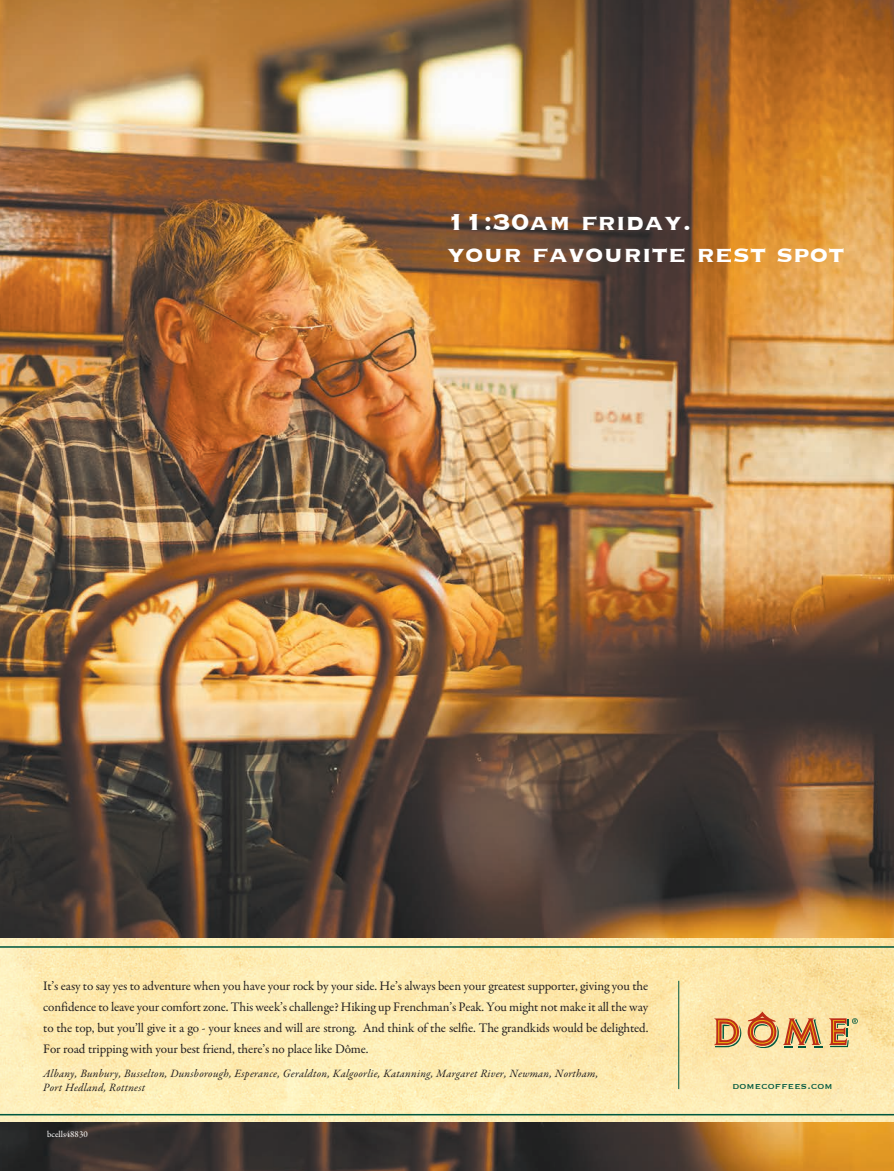
<style>
.page{position:relative;width:894px;height:1171px;background:#fff}
.page>*{position:absolute;margin:0;border:0;box-sizing:border-box;transform-origin:0 0}
.t1{font:700 30px/32.7px "Copperplate";color:#fff}
.t2{font:13.2px/21px "Garamond Premr Pro";letter-spacing:-.01em;color:#231f20;text-align:justify}
.t3{font:italic 11.25px/13.5px "Garamond Premr Pro";letter-spacing:.02em;color:#231f20}
.t4{font:11.25px "Copperplate";letter-spacing:.02em;color:#005840}
.t5{font:9px "Garamond Premr Pro";color:#fff}
</style>
<div class="page">
<img style="left:0;top:0;width:894px;height:938px">
<img style="left:1px;top:1121px;width:893px;height:49px">
<img style="left:1px;top:938px;width:893px;height:183px">
<hr style="left:0;top:946px;width:894px;height:1px;background:#005840">
<hr style="left:0;top:1113px;width:894px;height:2px;background:#005840">
<hr style="left:678px;top:980px;width:1px;height:108px;background:#005840">
<svg style="left:829px;top:1017px;width:29px;height:29px"></svg>
<svg style="left:714px;top:1011px;width:109px;height:37px;background:#d9a872"></svg>
<svg style="left:0;top:486px;width:1px;height:685px"></svg>
<h1 class="t1" style="left:447px;top:204px;width:399px">11:30am friday.<br>your favourite rest spot</h1>
<p class="t2" style="left:43px;top:975px;width:607px">It’s easy to say yes to adventure when you have your rock by your side. He’s always been your greatest supporter, giving you the confidence to leave your comfort zone. This week’s challenge? Hiking up Frenchman’s Peak. You might not make it all the way to the top, but you’ll give it a go - your knees and will are strong. And think of the selfie. The grandkids would be delighted.<br>For road tripping with your best friend, there’s no place like Dôme.</p>
<p class="t3" style="left:43px;top:1067px;width:556px">Albany, Bunbury, Busselton, Dunsborough, Esperance, Geraldton, Kalgoorlie, Katanning, Margaret River, Newman, Northam,<br>Port Hedland, Rottnest</p>
<p class="t5" style="left:47px;top:1128px;width:42px">bcells48830</p>
<p class="t4" style="left:732px;top:1078px;width:102px">domecoffees.com</p>
</div>
